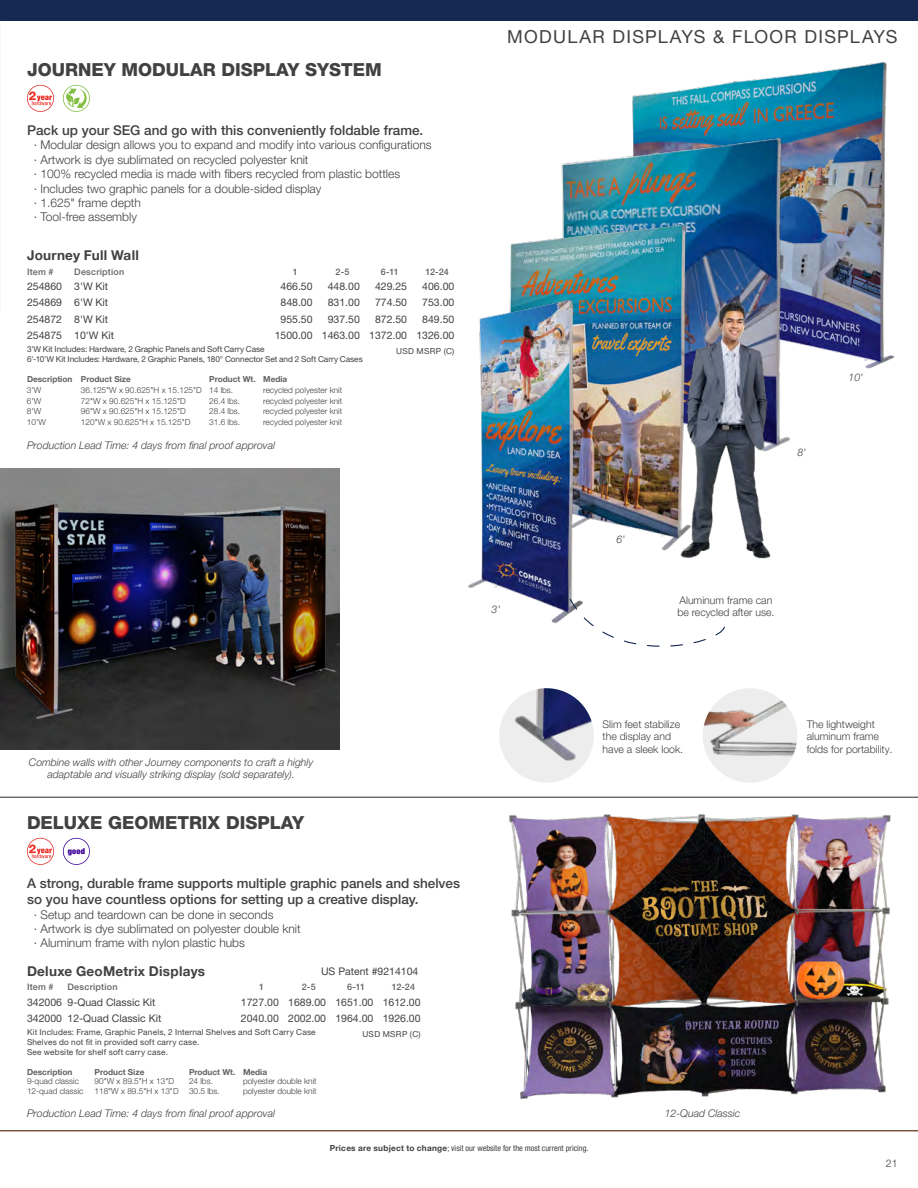
<style>
.page{position:relative;width:918px;height:1188px;background:#fff}
.page>*{position:absolute;margin:0;border:0;box-sizing:border-box;transform-origin:0 0}
.t1{font:800 18px "Helvetica Neue LT Pro";color:#414042}
.t2{font:18px "Helvetica Neue LT Pro";letter-spacing:.07em;color:#414042}
.t3{font:500 13.5px/16.2px "Helvetica Neue LT Pro";color:#414042}
.t4{font:700 13.5px "Helvetica Neue LT Pro";letter-spacing:.02em;color:#414042}
.t5{font:300 12px/14.4px "Helvetica Neue LT Pro";color:#414042}
.t6{font:10.5px "Helvetica Neue LT Pro";color:#414042}
.t7{font:italic 300 10.5px/12.6px "Helvetica Neue LT Pro";color:#414042;text-align:center}
.t8{font:300 10.5px/12.6px "Helvetica Neue LT Pro";color:#414042}
.t9{font:500 9px "Helvetica Neue LT Pro";letter-spacing:.025em;color:#606163}
.t10{font:300 8.25px "Helvetica Neue LT Pro";color:#414042}
.t11{font:8.25px/9.9px "Helvetica Neue LT Pro";letter-spacing:.015em;color:#414042}
.t12{font:8.25px/9.9px "Helvetica Neue LT Pro";letter-spacing:-.005em;color:#414042}
.t13{font:700 8.25px "Helvetica Neue LT Pro";color:#606163}
.t14{font:condensed 8.25px "Helvetica Neue LT Pro";color:#414042}
.t15{font:900 condensed 8.1px "Helvetica Neue LT Pro";color:#3c0097}
.s1{font-weight:700;font-stretch:normal}
</style>
<div class="page">
<hr style="left:0;top:797px;width:918px;height:1px;background:#414042">
<img style="left:499px;top:688px;width:95px;height:95px;border-radius:47px">
<img style="left:703px;top:688px;width:94px;height:95px;border-radius:47px">
<svg style="left:27px;top:85px;width:27px;height:27px"></svg>
<svg style="left:63px;top:85px;width:27px;height:27px"></svg>
<img style="left:632px;top:61px;width:263px;height:308px">
<img style="left:561px;top:131px;width:238px;height:318px">
<img style="left:510px;top:213px;width:207px;height:338px">
<img style="left:468px;top:289px;width:139px;height:335px">
<img style="left:680px;top:283px;width:91px;height:276px">
<img style="left:0;top:468px;width:339px;height:281px">
<svg style="left:27px;top:838px;width:27px;height:27px"></svg>
<svg style="left:63px;top:838px;width:27px;height:27px"></svg>
<img style="left:509px;top:814px;width:382px;height:285px">
<svg style="left:569px;top:598px;width:156px;height:49px"></svg>
<hr style="left:0;top:1130px;width:918px;height:1px;background:#414042">
<div style="left:0;top:0;width:918px;height:20px;background:#152952"></div>
<h1 class="t1" style="left:27px;top:59px;width:356px">JOURNEY MODULAR DISPLAY SYSTEM</h1>
<p class="t3" style="left:27px;top:122px;width:398px">Pack up your SEG and go with this conveniently foldable frame.</p>
<p class="t5" style="left:34px;top:138px;width:399px">· Modular design allows you to expand and modify into various configurations · Artwork is dye sublimated on recycled polyester knit<br>· 100% recycled media is made with fibers recycled from plastic bottles<br>· Includes two graphic panels for a double-sided display<br>· 1.625" frame depth<br>· Tool-free assembly</p>
<p class="t4" style="left:27px;top:247px;width:113px">Journey Full Wall</p>
<p class="t9" style="left:27px;top:266px;width:28px">Item #</p>
<p class="t9" style="left:74px;top:266px;width:52px">Description</p>
<p class="t9" style="left:293px;top:266px;width:7px">1</p>
<p class="t9" style="left:336px;top:266px;width:15px">2-5</p>
<p class="t9" style="left:381px;top:266px;width:20px">6-11</p>
<p class="t9" style="left:425px;top:266px;width:25px">12-24</p>
<p class="t6" style="left:27px;top:280px;width:83px">254860 3'W Kit</p>
<p class="t6" style="left:281px;top:280px;width:34px">466.50</p>
<p class="t6" style="left:328px;top:280px;width:34px">448.00</p>
<p class="t6" style="left:375px;top:280px;width:34px">429.25</p>
<p class="t6" style="left:422px;top:280px;width:34px">406.00</p>
<p class="t6" style="left:27px;top:296px;width:83px">254869 6'W Kit</p>
<p class="t6" style="left:281px;top:296px;width:34px">848.00</p>
<p class="t6" style="left:328px;top:296px;width:34px">831.00</p>
<p class="t6" style="left:375px;top:296px;width:34px">774.50</p>
<p class="t6" style="left:422px;top:296px;width:34px">753.00</p>
<p class="t6" style="left:27px;top:312px;width:83px">254872 8'W Kit</p>
<p class="t6" style="left:281px;top:312px;width:34px">955.50</p>
<p class="t6" style="left:328px;top:312px;width:34px">937.50</p>
<p class="t6" style="left:375px;top:312px;width:34px">872.50</p>
<p class="t6" style="left:422px;top:312px;width:34px">849.50</p>
<p class="t6" style="left:27px;top:329px;width:89px">254875 10'W Kit</p>
<p class="t6" style="left:275px;top:329px;width:181px">1500.00 1463.00 1372.00 1326.00</p>
<p class="t12" style="left:27px;top:344px;width:337px">3'W Kit Includes: Hardware, 2 Graphic Panels and Soft Carry Case<br>6'-10'W Kit Includes: Hardware, 2 Graphic Panels, 180° Connector Set and 2 Soft Carry Cases</p>
<p class="t11" style="left:396px;top:346px;width:60px">USD MSRP (C)</p>
<p class="t13" style="left:27px;top:374px;width:105px">Description Product Size</p>
<p class="t13" style="left:209px;top:374px;width:80px">Product Wt. Media</p>
<p class="t10" style="left:27px;top:385px;width:16px">3'W</p>
<p class="t10" style="left:81px;top:385px;width:154px">36.125"W x 90.625"H x 15.125"D 14 lbs.</p>
<p class="t10" style="left:263px;top:385px;width:81px">recycled polyester knit</p>
<p class="t10" style="left:27px;top:396px;width:16px">6'W</p>
<p class="t10" style="left:81px;top:396px;width:106px">72"W x 90.625"H x 15.125"D</p>
<p class="t10" style="left:209px;top:396px;width:32px">26.4 lbs.</p>
<p class="t10" style="left:263px;top:396px;width:81px">recycled polyester knit</p>
<p class="t10" style="left:27px;top:406px;width:16px">8'W</p>
<p class="t10" style="left:81px;top:406px;width:106px">96"W x 90.625"H x 15.125"D</p>
<p class="t10" style="left:209px;top:406px;width:32px">28.4 lbs.</p>
<p class="t10" style="left:263px;top:406px;width:81px">recycled polyester knit</p>
<p class="t10" style="left:27px;top:417px;width:20px">10'W</p>
<p class="t10" style="left:81px;top:417px;width:111px">120"W x 90.625"H x 15.125"D</p>
<p class="t10" style="left:209px;top:417px;width:32px">31.6 lbs.</p>
<p class="t10" style="left:263px;top:417px;width:81px">recycled polyester knit</p>
<p class="t7" style="left:27px;top:438px;width:250px">Production Lead Time: 4 days from final proof approval</p>
<h1 class="t2" style="left:507px;top:26px;width:392px">MODULAR DISPLAYS &amp; FLOOR DISPLAYS</h1>
<p class="t7" style="left:492px;top:603px;width:10px">3'</p>
<p class="t7" style="left:616px;top:533px;width:10px">6'</p>
<p class="t7" style="left:797px;top:446px;width:10px">8'</p>
<p class="t7" style="left:849px;top:371px;width:16px">10'</p>
<p class="t8" style="left:677px;top:594px;width:99px">Aluminum frame can be recycled after use.</p>
<p class="t7" style="left:29px;top:756px;width:286px">Combine walls with other Journey components to craft a highly adaptable and visually striking display (sold separately).</p>
<h1 class="t1" style="left:27px;top:812px;width:279px">DELUXE GEOMETRIX DISPLAY</h1>
<p class="t15" style="left:68px;top:846px;width:19px">good</p>
<p class="t3" style="left:27px;top:875px;width:435px">A strong, durable frame supports multiple graphic panels and shelves so you have countless options for setting up a creative display.</p>
<p class="t5" style="left:34px;top:907px;width:268px">· Setup and teardown can be done in seconds<br>· Artwork is dye sublimated on polyester double knit · Aluminum frame with nylon plastic hubs</p>
<p class="t4" style="left:27px;top:963px;width:180px">Deluxe GeoMetrix Displays</p>
<p class="t6" style="left:321px;top:965px;width:99px">US Patent #9214104</p>
<p class="t9" style="left:27px;top:982px;width:28px">Item #</p>
<p class="t9" style="left:68px;top:982px;width:52px">Description</p>
<p class="t9" style="left:259px;top:982px;width:7px">1</p>
<p class="t9" style="left:302px;top:982px;width:15px">2-5</p>
<p class="t9" style="left:347px;top:982px;width:20px">6-11</p>
<p class="t9" style="left:392px;top:982px;width:25px">12-24</p>
<p class="t6" style="left:27px;top:995px;width:130px">342006 9-Quad Classic Kit</p>
<p class="t6" style="left:241px;top:995px;width:181px">1727.00 1689.00 1651.00 1612.00</p>
<p class="t6" style="left:27px;top:1011px;width:136px">342000 12-Quad Classic Kit</p>
<p class="t6" style="left:241px;top:1011px;width:181px">2040.00 2002.00 1964.00 1926.00</p>
<p class="t11" style="left:27px;top:1027px;width:290px">Kit Includes: Frame, Graphic Panels, 2 Internal Shelves and Soft Carry Case<br>Shelves do not fit in provided soft carry case.<br>See website for shelf soft carry case.</p>
<p class="t11" style="left:362px;top:1028px;width:60px">USD MSRP (C)</p>
<p class="t13" style="left:27px;top:1067px;width:47px">Description</p>
<p class="t13" style="left:95px;top:1067px;width:51px">Product Size</p>
<p class="t13" style="left:189px;top:1067px;width:80px">Product Wt. Media</p>
<p class="t10" style="left:27px;top:1077px;width:53px">9-quad classic</p>
<p class="t10" style="left:95px;top:1077px;width:81px">90"W x 89.5"H x 13"D</p>
<p class="t10" style="left:189px;top:1077px;width:25px">24 lbs.</p>
<p class="t10" style="left:243px;top:1077px;width:75px">polyester double knit</p>
<p class="t10" style="left:27px;top:1086px;width:58px">12-quad classic</p>
<p class="t10" style="left:95px;top:1086px;width:127px">118"W x 89.5"H x 13"D 30.5 lbs.</p>
<p class="t10" style="left:243px;top:1086px;width:75px">polyester double knit</p>
<p class="t8" style="left:603px;top:718px;width:82px">Slim feet stabilize the display and have a sleek look.</p>
<p class="t8" style="left:807px;top:718px;width:87px">The lightweight aluminum frame folds for portability.</p>
<p class="t7" style="left:27px;top:1107px;width:250px">Production Lead Time: 4 days from final proof approval</p>
<p class="t7" style="left:665px;top:1107px;width:77px">12-Quad Classic</p>
<p class="t14" style="left:330px;top:1143px;width:260px"><span class="s1">Prices are subject to change</span>; visit our website for the most current pricing.</p>
<p class="t8" style="left:886px;top:1157px;width:13px">21</p>
</div>
